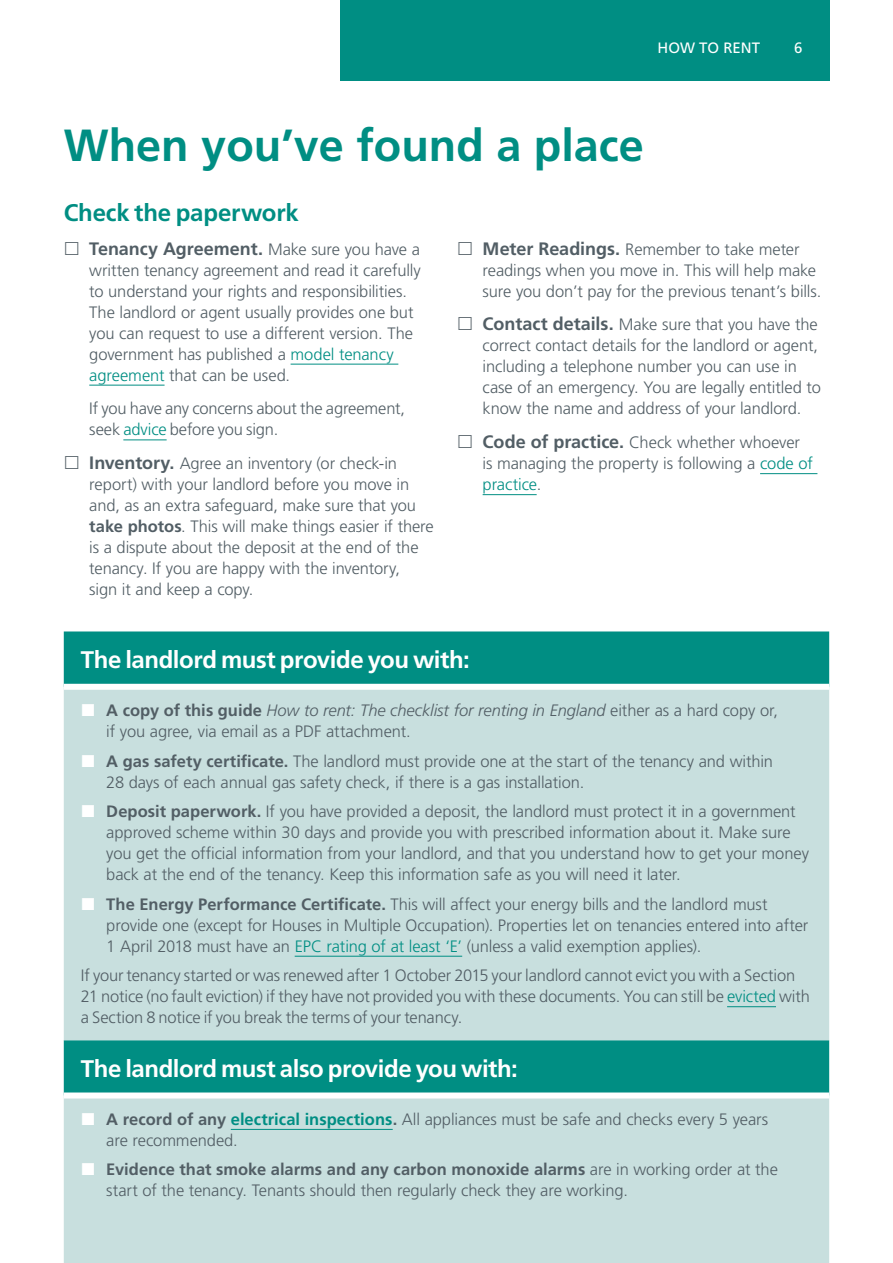
<style>
.page{position:relative;width:893px;height:1263px;background:#fff}
.page>*{position:absolute;margin:0;border:0;box-sizing:border-box;transform-origin:0 0}
.t1{font:700 45px "Frutiger LT Std";color:#008e83}
.t2{font:700 24px "Frutiger LT Std";letter-spacing:-.02em;color:#fff}
.t3{font:700 24px "Frutiger LT Std";letter-spacing:-.01em;color:#008e83}
.t4{font:700 18px "Frutiger LT Std";color:#525e65}
.t5{font:300 16.5px/21px "Frutiger LT Std";letter-spacing:-.005em;color:#525e65}
.t6{font:15px "Frutiger LT Std";color:#fff}
.s1{font-weight:300;font-size:16.5px}
.s2{color:#008e83}
.s3{font-weight:700;font-size:18px}
.s4{font-weight:700}
.s5{font-style:italic}
.s6{font-weight:700;color:#008e83}
</style>
<div class="page">
<div style="left:340px;top:0;width:489px;height:81px;background:#008e83"></div>
<hr style="left:291px;top:364px;width:107px;height:1px;background:#008e83">
<hr style="left:89px;top:385px;width:76px;height:1px;background:#008e83">
<hr style="left:123px;top:439px;width:44px;height:1px;background:#008e83">
<hr style="left:760px;top:473px;width:57px;height:1px;background:#008e83">
<hr style="left:483px;top:494px;width:54px;height:1px;background:#008e83">
<div style="left:64px;top:631px;width:765px;height:53px;background:#008e83"></div>
<svg style="left:64px;top:690px;width:765px;height:573px;background:#b5d7d5"></svg>
<div style="left:64px;top:1092px;width:765px;height:6px;background:#fff"></div>
<hr style="left:295px;top:956px;width:167px;height:1px;background:#008e83">
<hr style="left:727px;top:1006px;width:49px;height:1px;background:#008e83">
<hr style="left:231px;top:1129px;width:162px;height:1px;background:#008e83">
<svg style="left:82px;top:704px;width:12px;height:12px"></svg>
<svg style="left:82px;top:754px;width:12px;height:13px"></svg>
<svg style="left:82px;top:805px;width:12px;height:12px"></svg>
<svg style="left:82px;top:897px;width:12px;height:13px"></svg>
<svg style="left:82px;top:1113px;width:12px;height:12px"></svg>
<svg style="left:82px;top:1163px;width:12px;height:12px"></svg>
<p class="t6" style="left:658px;top:39px;width:104px">HOW TO RENT</p>
<p class="t6" style="left:794px;top:42px;width:10px">6</p>
<h1 class="t1" style="left:64px;top:127px;width:582px">When you’ve found a place</h1>
<h2 class="t3" style="left:64px;top:203px;width:237px">Check the paperwork</h2>
<p class="t4" style="left:89px;top:241px;width:332px">Tenancy Agreement. <span class="s1">Make sure you have a</span></p>
<p class="t5" style="left:89px;top:261px;width:333px">written tenancy agreement and read it carefully to understand your rights and responsibilities.<br>The landlord or agent usually provides one but you can request to use a different version. The government has published a <span class="s2">model tenancy agreement</span> that can be used.</p>
<p class="t5" style="left:89px;top:399px;width:317px">If you have any concerns about the agreement, seek <span class="s2">advice</span> before you sign.</p>
<p class="t5" style="left:89px;top:454px;width:346px"><span class="s3">Inventory.</span> Agree an inventory (or check-in report) with your landlord before you move in and, as an extra safeguard, make sure that you <span class="s4">take photos</span>. This will make things easier if there is a dispute about the deposit at the end of the tenancy. If you are happy with the inventory,<br>sign it and keep a copy.</p>
<p class="t5" style="left:483px;top:240px;width:340px"><span class="s3">Meter Readings.</span> Remember to take meter readings when you move in. This will help make sure you don’t pay for the previous tenant’s bills.</p>
<p class="t5" style="left:483px;top:315px;width:340px"><span class="s3">Contact details.</span> Make sure that you have the correct contact details for the landlord or agent, including a telephone number you can use in case of an emergency. You are legally entitled to know the name and address of your landlord.</p>
<p class="t5" style="left:483px;top:433px;width:332px"><span class="s3">Code of practice.</span> Check whether whoever is managing the property is following a <span class="s2">code of practice</span>.</p>
<h2 class="t2" style="left:81px;top:650px;width:390px">The landlord must provide you with:</h2>
<p class="t5" style="left:106px;top:701px;width:673px"><span class="s4">A copy of this guide</span> <span class="s5">How to rent: The checklist for renting in England</span> either as a hard copy or, if you agree, via email as a PDF attachment.</p>
<p class="t5" style="left:106px;top:752px;width:668px"><span class="s4">A gas safety certificate.</span> The landlord must provide one at the start of the tenancy and within<br>28 days of each annual gas safety check, if there is a gas installation.</p>
<p class="t5" style="left:106px;top:802px;width:704px"><span class="s4">Deposit paperwork.</span> If you have provided a deposit, the landlord must protect it in a government approved scheme within 30 days and provide you with prescribed information about it. Make sure you get the official information from your landlord, and that you understand how to get your money back at the end of the tenancy. Keep this information safe as you will need it later.</p>
<p class="t5" style="left:106px;top:895px;width:704px"><span class="s4">The Energy Performance Certificate.</span> This will affect your energy bills and the landlord must provide one (except for Houses in Multiple Occupation). Properties let on tenancies entered into after<br>1 April 2018 must have an <span class="s2">EPC rating of at least ‘E’</span> (unless a valid exemption applies).</p>
<p class="t5" style="left:81px;top:966px;width:731px">If your tenancy started or was renewed after 1 October 2015 your landlord cannot evict you with a Section<br>21 notice (no fault eviction) if they have not provided you with these documents. You can still be <span class="s2">evicted</span> with a Section 8 notice if you break the terms of your tenancy.</p>
<h2 class="t2" style="left:81px;top:1058px;width:439px">The landlord must also provide you with:</h2>
<p class="t5" style="left:106px;top:1110px;width:663px"><span class="s4">A record of any</span> <span class="s6">electrical inspections</span><span class="s4">.</span> All appliances must be safe and checks every 5 years are recommended.</p>
<p class="t5" style="left:106px;top:1160px;width:673px"><span class="s4">Evidence that smoke alarms and any carbon monoxide alarms</span> are in working order at the start of the tenancy. Tenants should then regularly check they are working.</p>
</div>
